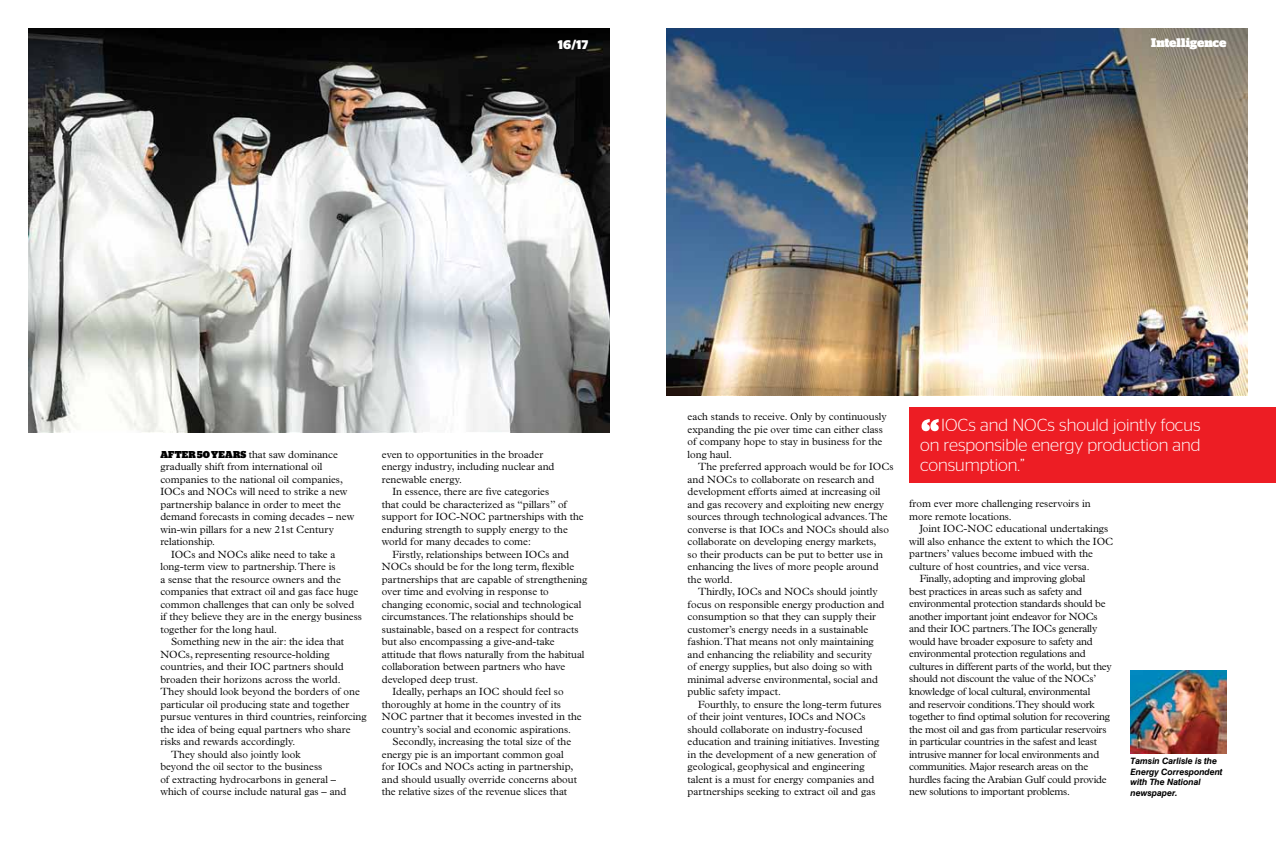
<style>
.page{position:relative;width:1276px;height:851px;background:#fff}
.page>*{position:absolute;margin:0;border:0;box-sizing:border-box;transform-origin:0 0}
.t1{font:300 17.5px/20px "Stag Sans";color:#fff;text-align:justify}
.t2{font:900 12.5px "Stag";color:#fff}
.t3{font:700 12.5px "Stag Sans";color:#fff}
.t4{font:300 10.5px/12.5px "Plantin Std";color:#000}
.t5{font:300 10.5px "Plantin Std";letter-spacing:-.02em;color:#000}
.t6{font:italic 700 8.75px/10.5px "Swiss 721 BT";letter-spacing:-.01em;color:#000}
.s1{font-family:"Stag";font-weight:900;font-size:10px}
</style>
<div class="page">
<img style="left:28px;top:28px;width:581px;height:404px">
<img style="left:666px;top:28px;width:581px;height:367px">
<img style="left:1130px;top:670px;width:96px;height:83px">
<div style="left:909px;top:408px;width:367px;height:74px;background:#ed1d24"></div>
<svg style="left:921px;top:419px;width:17px;height:12px"></svg>
<p class="t3" style="left:558px;top:37px;width:32px">16/17</p>
<p class="t2" style="left:1151px;top:35px;width:77px">Intelligence</p>
<p class="t4" style="left:160px;top:448px;width:179px"><span class="s1">After 50 years</span> that saw dominance</p>
<p class="t4" style="left:160px;top:460px;width:163px">gradually shift from international oil</p>
<p class="t4" style="left:160px;top:473px;width:184px">companies to the national oil companies,</p>
<p class="t4" style="left:160px;top:485px;width:189px">IOCs and NOCs will need to strike a new</p>
<p class="t4" style="left:160px;top:498px;width:182px">partnership balance in order to meet the</p>
<p class="t4" style="left:160px;top:510px;width:195px">demand forecasts in coming decades – new</p>
<p class="t4" style="left:160px;top:523px;width:175px">win-win pillars for a new 21st Century</p>
<p class="t4" style="left:160px;top:535px;width:56px">relationship.</p>
<p class="t4" style="left:171px;top:548px;width:166px">IOCs and NOCs alike need to take a</p>
<p class="t4" style="left:160px;top:560px;width:177px">long-term view to partnership. There is</p>
<p class="t4" style="left:160px;top:573px;width:182px">a sense that the resource owners and the</p>
<p class="t4" style="left:160px;top:585px;width:199px">companies that extract oil and gas face huge</p>
<p class="t4" style="left:160px;top:598px;width:195px">common challenges that can only be solved</p>
<p class="t4" style="left:160px;top:610px;width:203px">if they believe they are in the energy business</p>
<p class="t4" style="left:160px;top:623px;width:118px">together for the long haul.</p>
<p class="t4" style="left:171px;top:635px;width:175px">Something new in the air: the idea that</p>
<p class="t4" style="left:160px;top:648px;width:171px">NOCs, representing resource-holding</p>
<p class="t4" style="left:160px;top:660px;width:185px">countries, and their IOC partners should</p>
<p class="t4" style="left:160px;top:673px;width:182px">broaden their horizons across the world.</p>
<p class="t4" style="left:160px;top:685px;width:201px">They should look beyond the borders of one</p>
<p class="t4" style="left:160px;top:698px;width:190px">particular oil producing state and together</p>
<p class="t4" style="left:160px;top:710px;width:208px">pursue ventures in third countries, reinforcing</p>
<p class="t4" style="left:160px;top:723px;width:192px">the idea of being equal partners who share</p>
<p class="t4" style="left:160px;top:735px;width:136px">risks and rewards accordingly.</p>
<p class="t4" style="left:171px;top:748px;width:131px">They should also jointly look</p>
<p class="t4" style="left:160px;top:760px;width:163px">beyond the oil sector to the business</p>
<p class="t4" style="left:160px;top:773px;width:177px">of extracting hydrocarbons in general –</p>
<p class="t4" style="left:160px;top:785px;width:188px">which of course include natural gas – and</p>
<p class="t4" style="left:382px;top:448px;width:174px">even to opportunities in the broader energy industry, including nuclear and renewable energy.</p>
<p class="t4" style="left:382px;top:485px;width:203px;text-indent:11px">In essence, there are five categories<br>that could be characterized as “pillars” of support for IOC-NOC partnerships with the enduring strength to supply energy to the world for many decades to come:</p>
<p class="t4" style="left:392px;top:548px;width:178px">Firstly, relationships between IOCs and</p>
<p class="t4" style="left:382px;top:560px;width:194px">NOCs should be for the long term, flexible</p>
<p class="t4" style="left:382px;top:573px;width:207px">partnerships that are capable of strengthening</p>
<p class="t4" style="left:382px;top:585px;width:168px">over time and evolving in response to</p>
<p class="t4" style="left:382px;top:598px;width:201px">changing economic, social and technological</p>
<p class="t4" style="left:382px;top:610px;width:193px">circumstances. The relationships should be</p>
<p class="t4" style="left:382px;top:623px;width:198px">sustainable, based on a respect for contracts</p>
<p class="t4" style="left:382px;top:635px;width:174px">but also encompassing a give-and-take</p>
<p class="t4" style="left:382px;top:648px;width:204px">attitude that flows naturally from the habitual</p>
<p class="t4" style="left:382px;top:660px;width:185px">collaboration between partners who have</p>
<p class="t4" style="left:382px;top:673px;width:98px">developed deep trust.</p>
<p class="t4" style="left:392px;top:685px;width:173px">Ideally, perhaps an IOC should feel so</p>
<p class="t4" style="left:382px;top:698px;width:181px">thoroughly at home in the country of its</p>
<p class="t4" style="left:382px;top:710px;width:201px">NOC partner that it becomes invested in the</p>
<p class="t4" style="left:382px;top:723px;width:191px">country’s social and economic aspirations.</p>
<p class="t4" style="left:392px;top:735px;width:180px">Secondly, increasing the total size of the</p>
<p class="t4" style="left:382px;top:748px;width:183px">energy pie is an important common goal</p>
<p class="t4" style="left:382px;top:760px;width:193px">for IOCs and NOCs acting in partnership,</p>
<p class="t4" style="left:382px;top:773px;width:197px">and should usually override concerns about</p>
<p class="t4" style="left:382px;top:785px;width:187px">the relative sizes of the revenue slices that</p>
<p class="t4" style="left:687px;top:410px;width:201px">each stands to receive. Only by continuously expanding the pie over time can either class of company hope to stay in business for the long haul.</p>
<p class="t4" style="left:698px;top:460px;width:197px">The preferred approach would be for IOCs</p>
<p class="t4" style="left:687px;top:472px;width:188px">and NOCs to collaborate on research and</p>
<p class="t4" style="left:687px;top:485px;width:194px">development efforts aimed at increasing oil</p>
<p class="t4" style="left:687px;top:497px;width:198px">and gas recovery and exploiting new energy</p>
<p class="t4" style="left:687px;top:510px;width:201px">sources through technological advances. The</p>
<p class="t4" style="left:687px;top:522px;width:203px">converse is that IOCs and NOCs should also</p>
<p class="t4" style="left:687px;top:535px;width:190px">collaborate on developing energy markets,</p>
<p class="t4" style="left:687px;top:547px;width:197px">so their products can be put to better use in</p>
<p class="t4" style="left:687px;top:560px;width:192px">enhancing the lives of more people around</p>
<p class="t4" style="left:687px;top:572px;width:47px">the world.</p>
<p class="t4" style="left:698px;top:585px;width:181px">Thirdly, IOCs and NOCs should jointly</p>
<p class="t4" style="left:687px;top:597px;width:198px">focus on responsible energy production and</p>
<p class="t4" style="left:687px;top:610px;width:190px">consumption so that they can supply their</p>
<p class="t4" style="left:687px;top:622px;width:182px">customer’s energy needs in a sustainable</p>
<p class="t4" style="left:687px;top:635px;width:188px">fashion. That means not only maintaining</p>
<p class="t4" style="left:687px;top:647px;width:186px">and enhancing the reliability and security</p>
<p class="t4" style="left:687px;top:660px;width:186px">of energy supplies, but also doing so with</p>
<p class="t4" style="left:687px;top:672px;width:192px">minimal adverse environmental, social and</p>
<p class="t4" style="left:687px;top:685px;width:95px">public safety impact.</p>
<p class="t4" style="left:698px;top:697px;width:185px">Fourthly, to ensure the long-term futures</p>
<p class="t4" style="left:687px;top:710px;width:179px">of their joint ventures, IOCs and NOCs</p>
<p class="t4" style="left:687px;top:722px;width:177px">should collaborate on industry-focused</p>
<p class="t4" style="left:687px;top:735px;width:193px">education and training initiatives. Investing</p>
<p class="t4" style="left:687px;top:747px;width:190px">in the development of a new generation of</p>
<p class="t4" style="left:687px;top:760px;width:179px">geological, geophysical and engineering</p>
<p class="t4" style="left:687px;top:772px;width:188px">talent is a must for energy companies and</p>
<p class="t4" style="left:687px;top:785px;width:189px">partnerships seeking to extract oil and gas</p>
<h1 class="t1" style="left:920px;top:415px;width:282px;text-indent:21px">IOCs and NOCs should jointly focus on responsible energy production and consumption.”</h1>
<p class="t4" style="left:909px;top:497px;width:183px">from ever more challenging reservoirs in more remote locations.</p>
<p class="t4" style="left:919px;top:522px;width:190px">Joint IOC-NOC educational undertakings</p>
<p class="t4" style="left:909px;top:535px;width:206px">will also enhance the extent to which the IOC</p>
<p class="t4" style="left:909px;top:547px;width:185px">partners’ values become imbued with the</p>
<p class="t4" style="left:909px;top:560px;width:182px">culture of host countries, and vice versa.</p>
<p class="t5" style="left:919px;top:572px;width:167px">Finally, adopting and improving global</p>
<p class="t5" style="left:909px;top:585px;width:174px">best practices in areas such as safety and</p>
<p class="t5" style="left:909px;top:597px;width:198px">environmental protection standards should be</p>
<p class="t5" style="left:909px;top:610px;width:190px">another important joint endeavor for NOCs</p>
<p class="t5" style="left:909px;top:622px;width:190px">and their IOC partners. The IOCs generally</p>
<p class="t5" style="left:909px;top:635px;width:185px">would have broader exposure to safety and</p>
<p class="t5" style="left:909px;top:647px;width:178px">environmental protection regulations and</p>
<p class="t5" style="left:909px;top:660px;width:204px">cultures in different parts of the world, but they</p>
<p class="t5" style="left:909px;top:672px;width:189px">should not discount the value of the NOCs’</p>
<p class="t5" style="left:909px;top:685px;width:183px">knowledge of local cultural, environmental</p>
<p class="t5" style="left:909px;top:697px;width:187px">and reservoir conditions. They should work</p>
<p class="t5" style="left:909px;top:710px;width:202px">together to find optimal solution for recovering</p>
<p class="t5" style="left:909px;top:722px;width:199px">the most oil and gas from particular reservoirs</p>
<p class="t5" style="left:909px;top:735px;width:189px">in particular countries in the safest and least</p>
<p class="t5" style="left:909px;top:747px;width:192px">intrusive manner for local environments and</p>
<p class="t5" style="left:909px;top:760px;width:181px">communities. Major research areas on the</p>
<p class="t5" style="left:909px;top:772px;width:199px">hurdles facing the Arabian Gulf could provide</p>
<p class="t5" style="left:909px;top:785px;width:162px">new solutions to important problems.</p>
<p class="t6" style="left:1130px;top:755px;width:94px">Tamsin Carlisle is the<br>Energy Correspondent with The National newspaper.</p>
</div>
